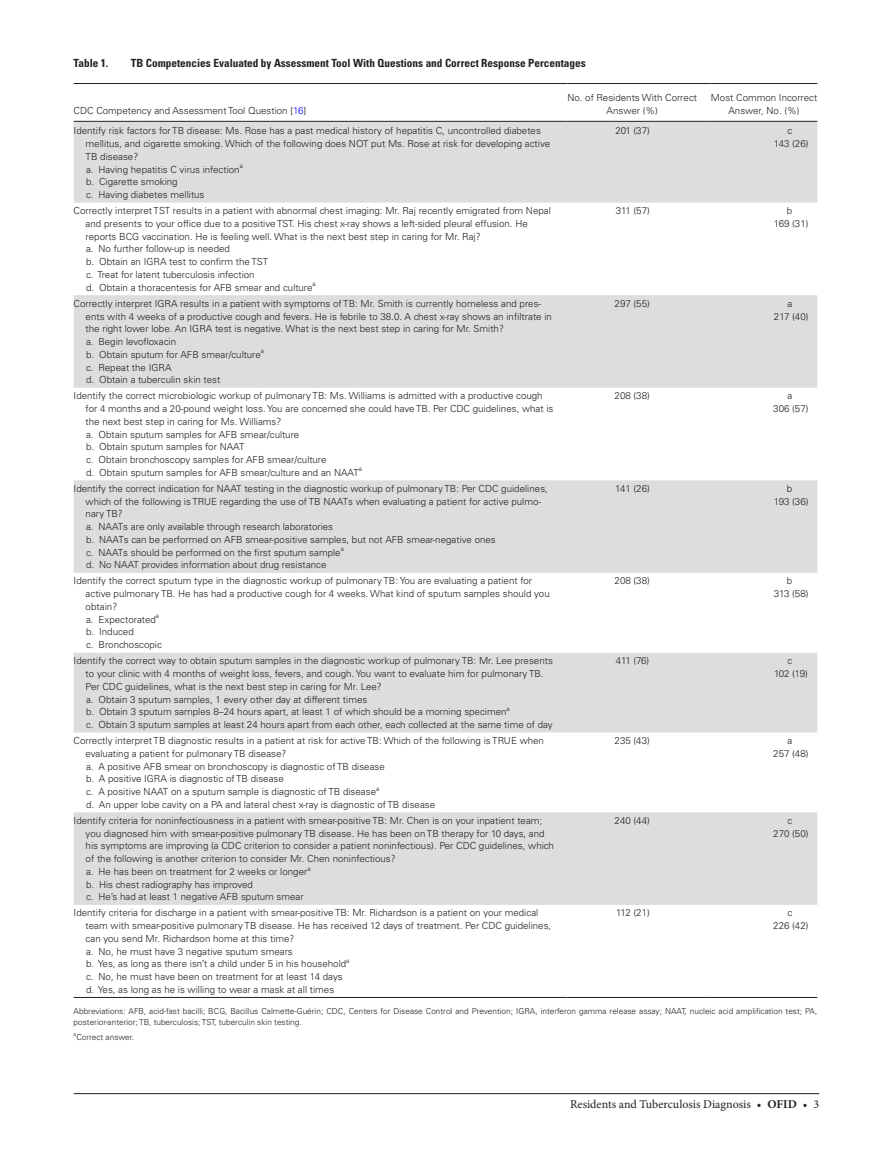
<style>
.page{position:relative;width:891px;height:1174px;background:#fff}
.page>*{position:absolute;margin:0;border:0;box-sizing:border-box;transform-origin:0 0}
.t1{font:12px "Minion Pro";color:#231f20}
.t2{font:700 condensed 11.25px "Univers LT Std";color:#231f20}
.t3{font:300 9.75px/12.8px "Univers LT Std";color:#231f20}
.t4{font:300 8.25px/11.2px "Univers LT Std";color:#231f20}
.t5{font:300 6.45px "Univers LT Std";color:#231f20}
.s1{color:#00f}
.s2{font-weight:700}
</style>
<div class="page">
<hr style="left:74px;top:1093px;width:745px;height:1px;background:#231f20">
<div style="left:74px;top:122px;width:743px;height:81px;background:#dcdddf"></div>
<svg style="left:74px;top:295px;width:743px;height:610px;fill:#dcdddf"></svg>
<hr style="left:74px;top:83px;width:493px;height:1px;background:#231f20">
<hr style="left:567px;top:83px;width:144px;height:1px;background:#231f20">
<hr style="left:711px;top:83px;width:106px;height:1px;background:#231f20">
<hr style="left:74px;top:997px;width:493px;height:1px;background:#231f20">
<hr style="left:567px;top:997px;width:144px;height:1px;background:#231f20">
<hr style="left:711px;top:997px;width:106px;height:1px;background:#231f20">
<hr style="left:74px;top:121px;width:493px;height:1px;background:#231f20">
<hr style="left:567px;top:121px;width:144px;height:1px;background:#231f20">
<hr style="left:711px;top:121px;width:106px;height:1px;background:#231f20">
<p class="t2" style="left:74px;top:56px;width:36px">Table 1.</p>
<p class="t2" style="left:131px;top:56px;width:456px">TB Competencies Evaluated by Assessment Tool With Questions and Correct Response Percentages</p>
<p class="t3" style="left:74px;top:104px;width:234px">CDC Competency and Assessment Tool Question [<span class="s1">16</span>]</p>
<p class="t3" style="left:567px;top:91px;width:131px;text-align:center">No. of Residents With Correct<br>Answer (%)</p>
<p class="t3" style="left:711px;top:91px;width:108px;text-align:center">Most Common Incorrect<br>Answer, No. (%)</p>
<p class="t3" style="left:86px;top:125px;width:466px;text-indent:-12px">Identify risk factors for TB disease: Ms. Rose has a past medical history of hepatitis C, uncontrolled diabetes mellitus, and cigarette smoking. Which of the following does NOT put Ms. Rose at risk for developing active TB disease?<br>a. Having hepatitis C virus infection</p>
<p class="t5" style="left:240px;top:162px;width:5px">a</p>
<p class="t3" style="left:86px;top:176px;width:120px">b. Cigarette smoking<br>c. Having diabetes mellitus</p>
<p class="t3" style="left:86px;top:204px;width:467px;text-indent:-12px">Correctly interpret TST results in a patient with abnormal chest imaging: Mr. Raj recently emigrated from Nepal and presents to your office due to a positive TST. His chest x-ray shows a left-sided pleural effusion. He reports BCG vaccination. He is feeling well. What is the next best step in caring for Mr. Raj?<br>a. No further follow-up is needed<br>b. Obtain an IGRA test to confirm the TST<br>c. Treat for latent tuberculosis infection<br>d. Obtain a thoracentesis for AFB smear and culture</p>
<p class="t5" style="left:313px;top:280px;width:5px">a</p>
<p class="t3" style="left:86px;top:297px;width:468px;text-indent:-12px">Correctly interpret IGRA results in a patient with symptoms of TB: Mr. Smith is currently homeless and pres&shy;ents with 4 weeks of a productive cough and fevers. He is febrile to 38.0. A chest x-ray shows an infiltrate in the right lower lobe. An IGRA test is negative. What is the next best step in caring for Mr. Smith?<br>a. Begin levofloxacin<br>b. Obtain sputum for AFB smear/culture</p>
<p class="t5" style="left:261px;top:347px;width:5px">a</p>
<p class="t3" style="left:86px;top:361px;width:136px">c. Repeat the IGRA<br>d. Obtain a tuberculin skin test</p>
<p class="t3" style="left:86px;top:390px;width:469px;text-indent:-12px">Identify the correct microbiologic workup of pulmonary TB: Ms. Williams is admitted with a productive cough for 4 months and a 20-pound weight loss. You are concerned she could have TB. Per CDC guidelines, what is the next best step in caring for Ms. Williams?<br>a. Obtain sputum samples for AFB smear/culture<br>b. Obtain sputum samples for NAAT<br>c. Obtain bronchoscopy samples for AFB smear/culture<br>d. Obtain sputum samples for AFB smear/culture and an NAAT</p>
<p class="t5" style="left:359px;top:465px;width:5px">a</p>
<p class="t3" style="left:86px;top:482px;width:464px;text-indent:-12px">Identify the correct indication for NAAT testing in the diagnostic workup of pulmonary TB: Per CDC guidelines, which of the following is TRUE regarding the use of TB NAATs when evaluating a patient for active pulmo&shy;nary TB?<br>a. NAATs are only available through research laboratories<br>b. NAATs can be performed on AFB smear-positive samples, but not AFB smear-negative ones<br>c. NAATs should be performed on the first sputum sample</p>
<p class="t5" style="left:341px;top:545px;width:5px">a</p>
<p class="t3" style="left:86px;top:559px;width:242px">d. No NAAT provides information about drug resistance</p>
<p class="t3" style="left:86px;top:575px;width:466px;text-indent:-12px">Identify the correct sputum type in the diagnostic workup of pulmonary TB: You are evaluating a patient for active pulmonary TB. He has had a productive cough for 4 weeks. What kind of sputum samples should you obtain?<br>a. Expectorated</p>
<p class="t5" style="left:156px;top:612px;width:5px">a</p>
<p class="t3" style="left:86px;top:626px;width:77px">b. Induced<br>c. Bronchoscopic</p>
<p class="t3" style="left:86px;top:654px;width:469px;text-indent:-12px">Identify the correct way to obtain sputum samples in the diagnostic workup of pulmonary TB: Mr. Lee presents to your clinic with 4 months of weight loss, fevers, and cough. You want to evaluate him for pulmonary TB.<br>Per CDC guidelines, what is the next best step in caring for Mr. Lee?<br>a. Obtain 3 sputum samples, 1 every other day at different times<br>b. Obtain 3 sputum samples 8–24 hours apart, at least 1 of which should be a morning specimen</p>
<p class="t5" style="left:507px;top:705px;width:5px">a</p>
<p class="t3" style="left:86px;top:718px;width:468px">c. Obtain 3 sputum samples at least 24 hours apart from each other, each collected at the same time of day</p>
<p class="t3" style="left:86px;top:734px;width:460px;text-indent:-12px">Correctly interpret TB diagnostic results in a patient at risk for active TB: Which of the following is TRUE when evaluating a patient for pulmonary TB disease?<br>a. A positive AFB smear on bronchoscopy is diagnostic of TB disease<br>b. A positive IGRA is diagnostic of TB disease<br>c. A positive NAAT on a sputum sample is diagnostic of TB disease</p>
<p class="t5" style="left:376px;top:784px;width:5px">a</p>
<p class="t3" style="left:86px;top:798px;width:351px">d. An upper lobe cavity on a PA and lateral chest x-ray is diagnostic of TB disease</p>
<p class="t3" style="left:86px;top:814px;width:470px;text-indent:-12px">Identify criteria for noninfectiousness in a patient with smear-positive TB: Mr. Chen is on your inpatient team; you diagnosed him with smear-positive pulmonary TB disease. He has been on TB therapy for 10 days, and his symptoms are improving (a CDC criterion to consider a patient noninfectious). Per CDC guidelines, which of the following is another criterion to consider Mr. Chen noninfectious?<br>a. He has been on treatment for 2 weeks or longer</p>
<p class="t5" style="left:307px;top:864px;width:5px">a</p>
<p class="t3" style="left:86px;top:878px;width:219px">b. His chest radiography has improved<br>c. He’s had at least 1 negative AFB sputum smear</p>
<p class="t3" style="left:86px;top:907px;width:467px;text-indent:-12px">Identify criteria for discharge in a patient with smear-positive TB: Mr. Richardson is a patient on your medical team with smear-positive pulmonary TB disease. He has received 12 days of treatment. Per CDC guidelines, can you send Mr. Richardson home at this time?<br>a. No, he must have 3 negative sputum smears<br>b. Yes, as long as there isn’t a child under 5 in his household</p>
<p class="t5" style="left:346px;top:957px;width:5px">a</p>
<p class="t3" style="left:86px;top:970px;width:258px">c. No, he must have been on treatment for at least 14 days d. Yes, as long as he is willing to wear a mask at all times</p>
<p class="t3" style="left:615px;top:125px;width:36px">201 (37)</p>
<p class="t3" style="left:774px;top:125px;width:36px;text-align:center">c<br>143 (26)</p>
<p class="t3" style="left:616px;top:204px;width:36px">311 (57)</p>
<p class="t3" style="left:774px;top:204px;width:36px;text-align:center">b<br>169 (31)</p>
<p class="t3" style="left:615px;top:297px;width:37px">297 (55)</p>
<p class="t3" style="left:774px;top:297px;width:36px;text-align:center">a<br>217 (40)</p>
<p class="t3" style="left:615px;top:389px;width:37px">208 (38)</p>
<p class="t3" style="left:773px;top:389px;width:37px;text-align:center">a<br>306 (57)</p>
<p class="t3" style="left:615px;top:482px;width:36px">141 (26)</p>
<p class="t3" style="left:774px;top:482px;width:36px;text-align:center">b<br>193 (36)</p>
<p class="t3" style="left:615px;top:575px;width:37px">208 (38)</p>
<p class="t3" style="left:774px;top:575px;width:36px;text-align:center">b<br>313 (58)</p>
<p class="t3" style="left:616px;top:654px;width:35px">411 (76)</p>
<p class="t3" style="left:774px;top:654px;width:36px;text-align:center">c<br>102 (19)</p>
<p class="t3" style="left:615px;top:734px;width:37px">235 (43)</p>
<p class="t3" style="left:773px;top:734px;width:37px;text-align:center">a<br>257 (48)</p>
<p class="t3" style="left:615px;top:814px;width:37px">240 (44)</p>
<p class="t3" style="left:773px;top:814px;width:37px;text-align:center">c<br>270 (50)</p>
<p class="t3" style="left:616px;top:907px;width:35px">112 (21)</p>
<p class="t3" style="left:773px;top:907px;width:37px;text-align:center">c<br>226 (42)</p>
<p class="t4" style="left:74px;top:1005px;width:745px">Abbreviations: AFB, acid-fast bacilli; BCG, Bacillus Calmette-Guérin; CDC, Centers for Disease Control and Prevention; IGRA, interferon gamma release assay; NAAT, nucleic acid amplification test; PA, posterior-anterior; TB, tuberculosis; TST, tuberculin skin testing.</p>
<p class="t4" style="left:74px;top:1031px;width:62px"><sup>a</sup>Correct answer.</p>
<p class="t1" style="left:570px;top:1096px;width:251px">Residents and Tuberculosis Diagnosis • <span class="s2">OFID</span> • 3</p>
</div>
